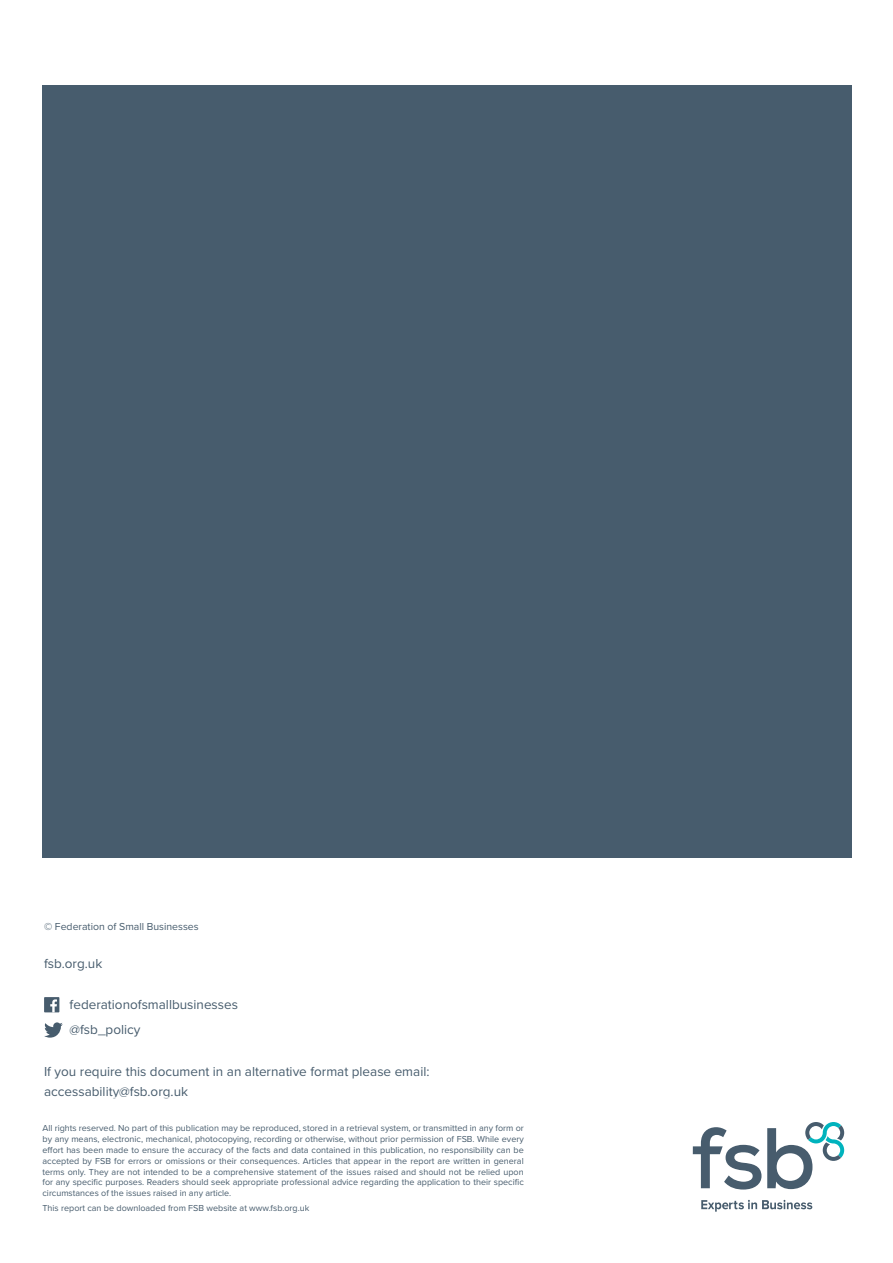
<style>
.page{position:relative;width:893px;height:1263px;background:#fff}
.page>*{position:absolute;margin:0;border:0;box-sizing:border-box;transform-origin:0 0}
.t1{font:13.5px/24.8px "Proxima Nova";color:#475c6d}
.t2{font:10.5px "Proxima Nova";color:#475c6d}
.t3{font:9px/10.8px "Proxima Nova";color:#475c6d;text-align:justify}
</style>
<div class="page">
<svg style="left:693px;top:1127px;width:68px;height:62px"></svg>
<svg style="left:701px;top:1200px;width:111px;height:12px"></svg>
<svg style="left:767px;top:1122px;width:77px;height:67px"></svg>
<div style="left:43px;top:85px;width:809px;height:773px;background:#475c6d"></div>
<svg style="left:44px;top:1022px;width:19px;height:16px"></svg>
<div style="left:44px;top:997px;width:15px;height:15px;background:#475c6d"></div>
<svg style="left:50px;top:999px;width:7px;height:13px"></svg>
<p class="t2" style="left:44px;top:920px;width:156px">© Federation of Small Businesses</p>
<h1 class="t1" style="left:44px;top:951px;width:60px">fsb.org.uk</h1>
<h1 class="t1" style="left:70px;top:993px;width:170px">federationofsmallbusinesses @fsb_policy</h1>
<h1 class="t1" style="left:44px;top:1061px;width:387px;line-height:20.4px">If you require this document in an alternative format please email: accessability@fsb.org.uk</h1>
<p class="t3" style="left:43px;top:1123px;width:483px">All rights reserved. No part of this publication may be reproduced, stored in a retrieval system, or transmitted in any form or by any means, electronic, mechanical, photocopying, recording or otherwise, without prior permission of FSB. While every effort has been made to ensure the accuracy of the facts and data contained in this publication, no responsibility can be accepted by FSB for errors or omissions or their consequences. Articles that appear in the report are written in general terms only. They are not intended to be a comprehensive statement of the issues raised and should not be relied upon for any specific purposes. Readers should seek appropriate professional advice regarding the application to their specific circumstances of the issues raised in any article.</p>
<p class="t3" style="left:43px;top:1203px;width:268px">This report can be downloaded from FSB website at www.fsb.org.uk</p>
</div>
